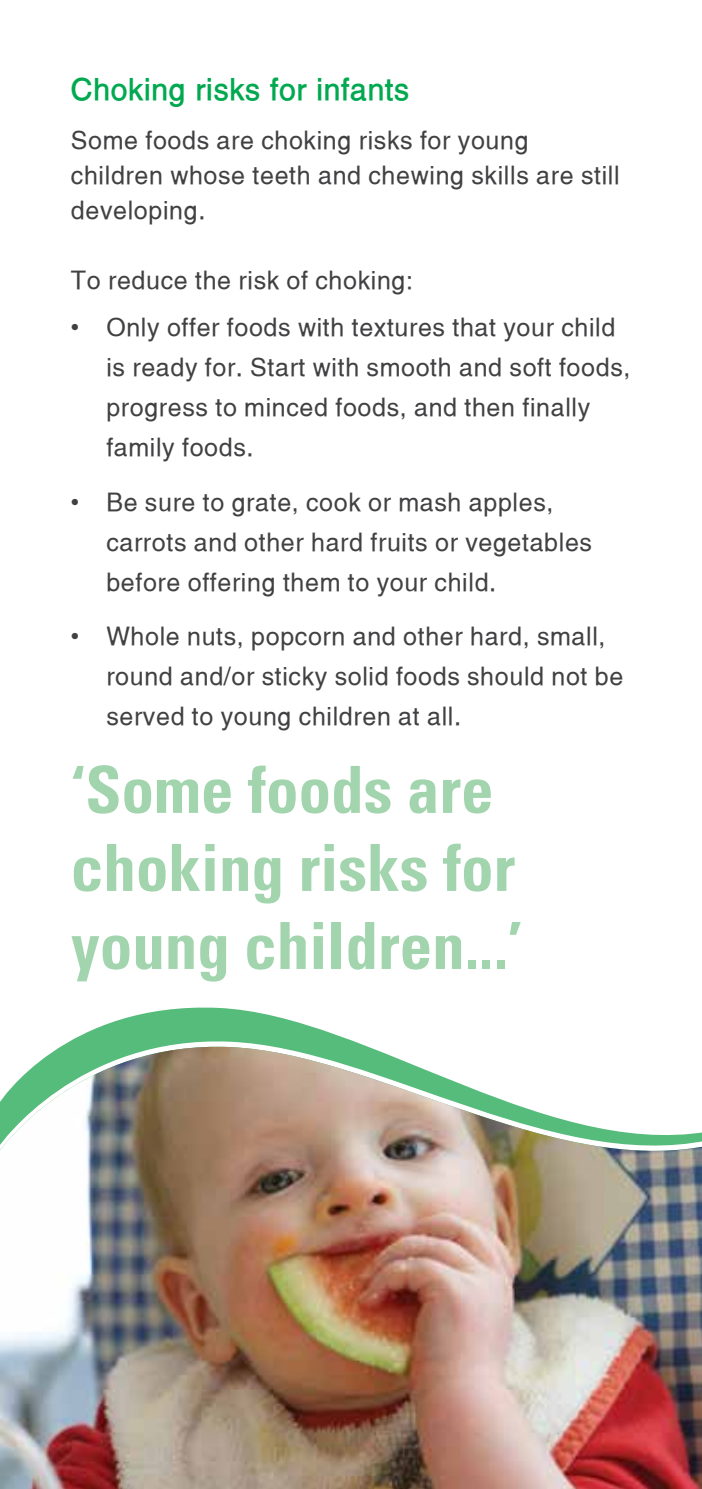
<style>
.page{position:relative;width:702px;height:1489px;background:#fff}
.page>*{position:absolute;margin:0;border:0;box-sizing:border-box;transform-origin:0 0}
.t1{font:700 condensed 65px/78px "Univers";color:#a2d5ae}
.t2{font:700 30px "Alps";letter-spacing:.025em;color:#00a94f}
.t3{font:25px/40px "Alps Normal";letter-spacing:.025em;color:#414042}
</style>
<div class="page">
<img style="left:0;top:1180px;width:702px;height:308px">
<svg style="left:0;top:1007px;width:702px;height:173px"></svg>
<p class="t2" style="left:71px;top:71px;width:340px">Choking risks for infants</p>
<p class="t3" style="left:71px;top:123px;width:550px;line-height:35px">Some foods are choking risks for young children whose teeth and chewing skills are still developing.</p>
<p class="t3" style="left:71px;top:260px;width:344px">To reduce the risk of choking:</p>
<p class="t3" style="left:106px;top:307px;width:525px;text-indent:-35px">• Only offer foods with textures that your child is ready for. Start with smooth and soft foods, progress to minced foods, and then finally family foods.</p>
<p class="t3" style="left:106px;top:481px;width:487px;text-indent:-35px">• Be sure to grate, cook or mash apples, carrots and other hard fruits or vegetables before offering them to your child.</p>
<p class="t3" style="left:106px;top:616px;width:518px;text-indent:-35px">• Whole nuts, popcorn and other hard, small, round and/or sticky solid foods should not be served to young children at all.</p>
<h1 class="t1" style="left:71px;top:750px;width:453px">‘Some foods are choking risks for young children...’</h1>
</div>
